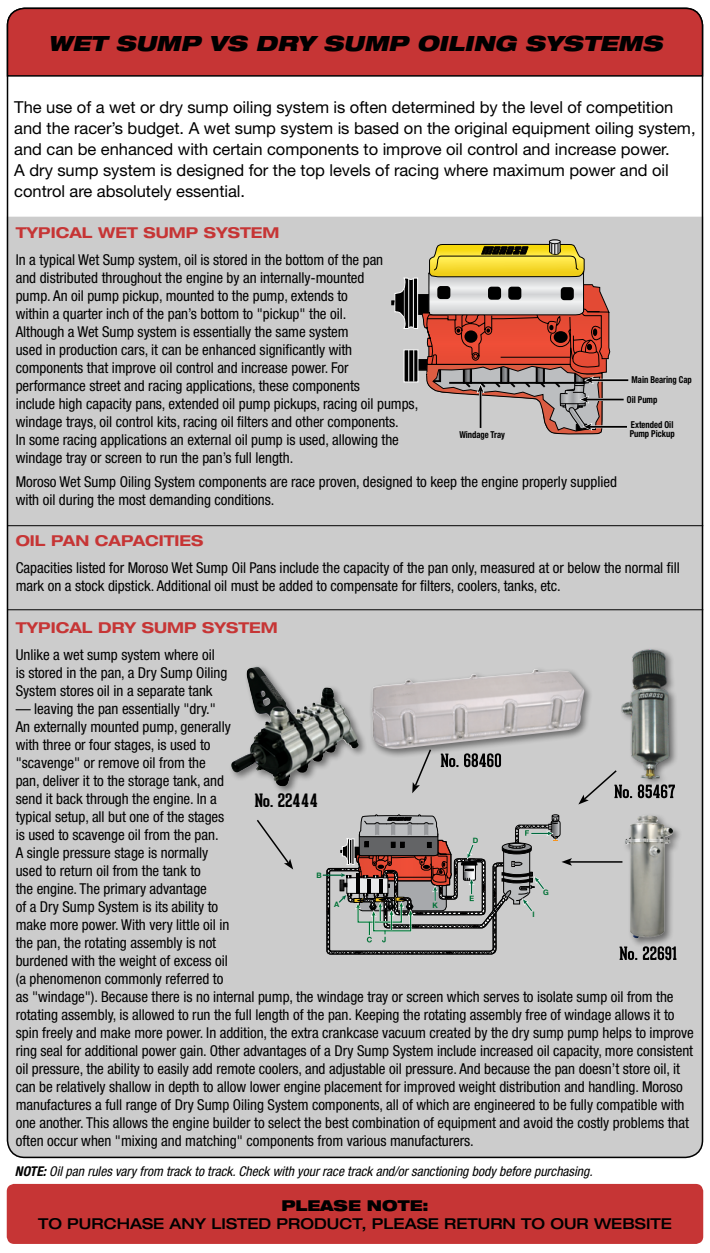
<style>
.page{position:relative;width:710px;height:1253px;background:#fff}
.page>*{position:absolute;margin:0;border:0;box-sizing:border-box;transform-origin:0 0}
.t1{font:italic 900 expanded 21px "Helvetica Neue";color:#000}
.t2{font:700 18px "Geared Slab";color:#000}
.t3{font:16.5px/21px "Helvetica Neue";letter-spacing:-.005em;color:#000}
.t4{font:condensed 15px/18px "Helvetica Neue";letter-spacing:-.005em;color:#000}
.t5{font:700 expanded 15px "Helvetica Neue";color:#c63535}
.t6{font:500 expanded 15px "Helvetica Neue";color:#000}
.t7{font:900 expanded 15px "Helvetica Neue";color:#000}
.t8{font:italic condensed 13.5px "Helvetica Neue";color:#000}
.t9{font:700 condensed 9.6px/9.6px "Helvetica Neue";color:#000;scale:.9 1}
.t10{font:700 7.5px "Helvetica Neue";color:#007236}
.s1{font-weight:700}
</style>
<div class="page">
<div style="left:7px;top:217px;width:696px;height:941px;background:#ccc"></div>
<svg style="left:6px;top:7px;width:698px;height:70px;background:#bd3535"></svg>
<hr style="left:8px;top:525px;width:695px;height:1px;background:#000">
<hr style="left:8px;top:609px;width:695px;height:1px;background:#000">
<div style="left:369px;top:666px;width:224px;height:92px;background:#000;opacity:.48"></div>
<img style="left:371px;top:669px;width:213px;height:80px">
<div style="left:622px;top:812px;width:60px;height:135px;background:#000;opacity:.48"></div>
<img style="left:624px;top:816px;width:49px;height:122px">
<div style="left:228px;top:663px;width:139px;height:132px;background:#000;opacity:.48"></div>
<img style="left:231px;top:667px;width:86px;height:119px">
<svg style="left:440px;top:753px;width:61px;height:14px"></svg>
<svg style="left:619px;top:946px;width:57px;height:14px"></svg>
<svg style="left:578px;top:768px;width:96px;height:36px;background:#a7a7a7"></svg>
<hr style="left:569px;top:861px;width:53px;height:1px;background:#000">
<svg style="left:255px;top:818px;width:38px;height:51px;background:#c0c0c0"></svg>
<svg style="left:412px;top:747px;width:20px;height:46px"></svg>
<svg style="left:323px;top:814px;width:249px;height:140px;background:#a09b99"></svg>
<div style="left:618px;top:647px;width:60px;height:140px;background:#000;opacity:.48"></div>
<img style="left:619px;top:649px;width:51px;height:130px">
<div style="left:549px;top:239px;width:11px;height:5px;border:1px solid #000;border-radius:50%"></div>
<hr style="left:590px;top:379px;width:38px;height:3px;background:#fff">
<hr style="left:590px;top:379px;width:38px;height:2px;background:#000">
<hr style="left:586px;top:398px;width:37px;height:3px;background:#fff">
<hr style="left:586px;top:398px;width:37px;height:2px;background:#000">
<hr style="left:589px;top:425px;width:38px;height:3px;background:#fff">
<hr style="left:589px;top:426px;width:38px;height:2px;background:#000">
<svg style="left:391px;top:240px;width:219px;height:196px;background:#b7927d"></svg>
<div style="left:7px;top:1183px;width:696px;height:60px;background:#c63535;border-radius:8px"></div>
<h1 class="t1" style="left:48px;top:30px;width:615px">WET SUMP VS DRY SUMP OILING SYSTEMS</h1>
<p class="t3" style="left:14px;top:97px;width:682px">The use of a wet or dry sump oiling system is often determined by the level of competition and the racer’s budget. A wet sump system is based on the original equipment oiling system, and can be enhanced with certain components to improve oil control and increase power.<br>A dry sump system is designed for the top levels of racing where maximum power and oil control are absolutely essential.</p>
<p class="t5" style="left:16px;top:223px;width:265px">TYPICAL WET SUMP SYSTEM</p>
<p class="t4" style="left:16px;top:251px;width:404px">In a typical Wet Sump system, oil is stored in the bottom of the pan<br>and distributed throughout the engine by an internally-mounted<br>pump. An oil pump pickup, mounted to the pump, extends to<br>within a quarter inch of the pan’s bottom to "pickup" the oil.<br>Although a Wet Sump system is essentially the same system<br>used in production cars, it can be enhanced significantly with components that improve oil control and increase power. For performance street and racing applications, these components<br>include high capacity pans, extended oil pump pickups, racing oil pumps, windage trays, oil control kits, racing oil filters and other components.<br>In some racing applications an external oil pump is used, allowing the windage tray or screen to run the pan’s full length.</p>
<p class="t4" style="left:16px;top:473px;width:602px">Moroso Wet Sump Oiling System components are race proven, designed to keep the engine properly supplied with oil during the most demanding conditions.</p>
<p class="t9" style="left:459px;top:429px;width:52px">Windage Tray</p>
<p class="t9" style="left:631px;top:374px;width:69px">Main Bearing Cap</p>
<p class="t9" style="left:626px;top:394px;width:35px">Oil Pump</p>
<p class="t9" style="left:629px;top:419px;width:51px">Extended Oil<br>Pump Pickup</p>
<p class="t5" style="left:16px;top:531px;width:189px">OIL PAN CAPACITIES</p>
<p class="t4" style="left:16px;top:559px;width:665px">Capacities listed for Moroso Wet Sump Oil Pans include the capacity of the pan only, measured at or below the normal fill mark on a stock dipstick. Additional oil must be added to compensate for filters, coolers, tanks, etc.</p>
<p class="t5" style="left:16px;top:618px;width:263px">TYPICAL DRY SUMP SYSTEM</p>
<p class="t4" style="left:16px;top:646px;width:213px">Unlike a wet sump system where oil is stored in the pan, a Dry Sump Oiling<br>System stores oil in a separate tank</p>
<p class="t4" style="left:16px;top:700px;width:679px">— leaving the pan essentially "dry."<br>An externally mounted pump, generally<br>with three or four stages, is used to<br>"scavenge" or remove oil from the<br>pan, deliver it to the storage tank, and<br>send it back through the engine. In a<br>typical setup, all but one of the stages<br>is used to scavenge oil from the pan.<br>A single pressure stage is normally<br>used to return oil from the tank to<br>the engine. The primary advantage<br>of a Dry Sump System is its ability to<br>make more power. With very little oil in<br>the pan, the rotating assembly is not<br>burdened with the weight of excess oil<br>(a phenomenon commonly referred to<br>as "windage"). Because there is no internal pump, the windage tray or screen which serves to isolate sump oil from the rotating assembly, is allowed to run the full length of the pan. Keeping the rotating assembly free of windage allows it to spin freely and make more power. In addition, the extra crankcase vacuum created by the dry sump pump helps to improve ring seal for additional power gain. Other advantages of a Dry Sump System include increased oil capacity, more consistent oil pressure, the ability to easily add remote coolers, and adjustable oil pressure. And because the pan doesn’t store oil, it can be relatively shallow in depth to allow lower engine placement for improved weight distribution and handling. Moroso manufactures a full range of Dry Sump Oiling System components, all of which are engineered to be fully compatible with one another. This allows the engine builder to select the best combination of equipment and avoid the costly problems that often occur when "mixing and matching" components from various manufacturers.</p>
<p class="t2" style="left:255px;top:789px;width:65px">No. 22444</p>
<p class="t10" style="left:472px;top:835px;width:7px">D</p>
<p class="t10" style="left:316px;top:869px;width:7px">B</p>
<p class="t10" style="left:543px;top:886px;width:7px">G</p>
<p class="t10" style="left:334px;top:898px;width:7px">A</p>
<p class="t10" style="left:432px;top:899px;width:7px">K</p>
<p class="t10" style="left:532px;top:908px;width:4px">I</p>
<p class="t8" style="left:15px;top:1163px;width:579px"><span class="s1">NOTE:</span> Oil pan rules vary from track to track. Check with your race track and/or sanctioning body before purchasing.</p>
<p class="t7" style="left:281px;top:1195px;width:149px">PLEASE NOTE:</p>
<p class="t6" style="left:38px;top:1214px;width:635px">TO PURCHASE ANY LISTED PRODUCT, PLEASE RETURN TO OUR WEBSITE</p>
</div>
